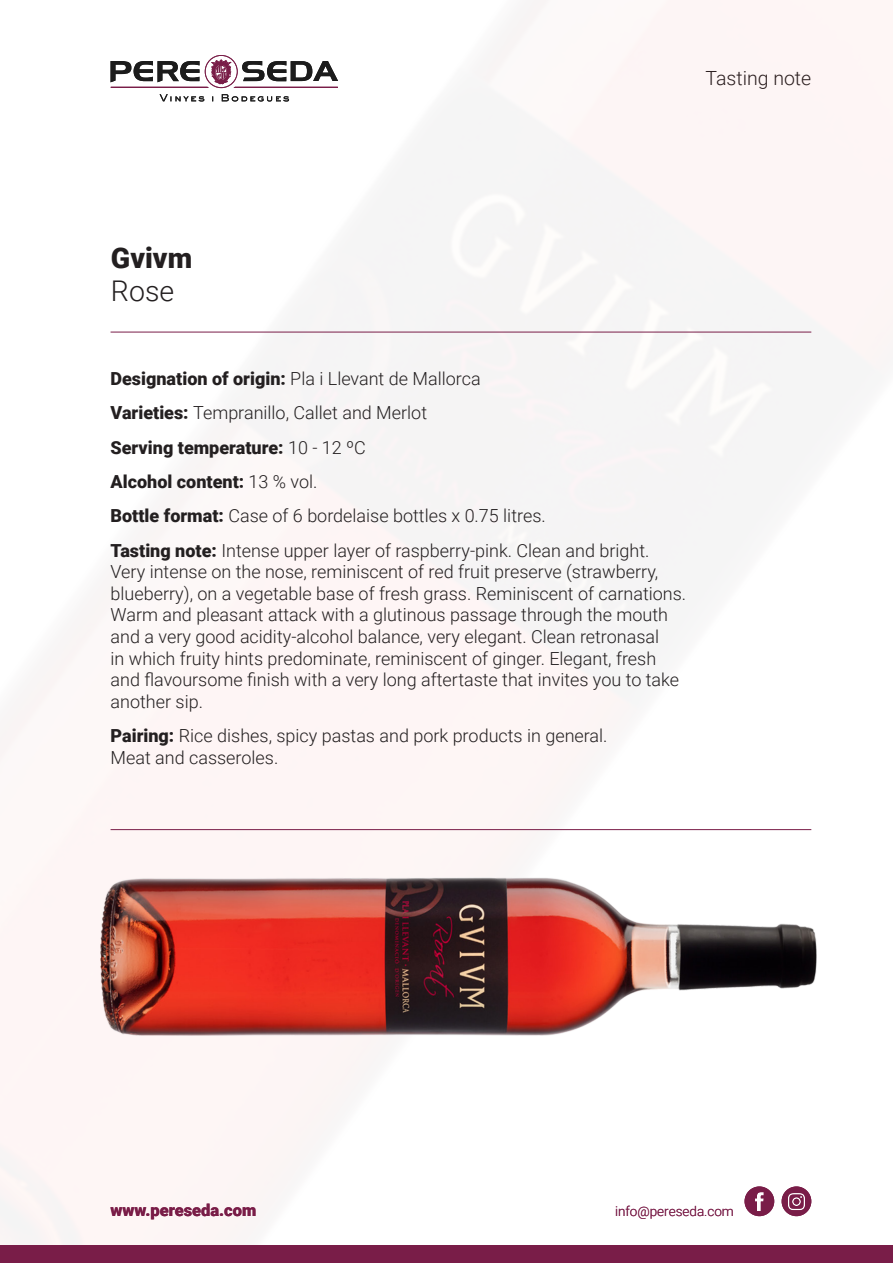
<style>
.page{position:relative;width:893px;height:1263px;background:#fff}
.page>*{position:absolute;margin:0;border:0;box-sizing:border-box;transform-origin:0 0}
.t1{font:900 28.5px "Roboto";color:#231f20}
.t2{font:300 28.5px "Roboto";color:#231f20}
.t3{font:300 19.5px "Roboto";color:#231f20}
.t4{font:300 18px/21.6px "Roboto";color:#231f20}
.t5{font:900 18px "Roboto";color:#231f20}
.t6{font:900 16.5px "Roboto";color:#791d48}
.t7{font:300 13.5px "Roboto";color:#791d48}
.s1{font-weight:900}
.s2{font-weight:300}
</style>
<div class="page">
<img style="left:0;top:0;width:893px;height:1246px">
<div style="left:0;top:1246px;width:893px;height:17px;background:#791d48"></div>
<svg style="left:744px;top:1186px;width:30px;height:30px"></svg>
<svg style="left:782px;top:1186px;width:29px;height:30px"></svg>
<svg style="left:111px;top:55px;width:227px;height:33px"></svg>
<svg style="left:160px;top:94px;width:129px;height:8px"></svg>
<img style="left:79px;top:863px;width:763px;height:188px">
<hr style="left:111px;top:332px;width:700px;height:1px;background:#791d48">
<hr style="left:111px;top:829px;width:700px;height:1px;background:#791d48">
<p class="t3" style="left:705px;top:65px;width:107px">Tasting note</p>
<p class="t1" style="left:111px;top:238px;width:83px">Gvivm</p>
<p class="t2" style="left:111px;top:271px;width:65px">Rose</p>
<p class="t4" style="left:111px;top:367px;width:372px"><span class="s1">Designation of origin:</span> Pla i Llevant de Mallorca</p>
<p class="t4" style="left:111px;top:401px;width:318px"><span class="s1">Varieties:</span> Tempranillo, Callet and Merlot</p>
<p class="t5" style="left:111px;top:434px;width:257px">Serving temperature: <span class="s2">10 - 12 ºC</span></p>
<p class="t5" style="left:111px;top:469px;width:209px">Alcohol content: <span class="s2">13 % vol.</span></p>
<p class="t4" style="left:111px;top:504px;width:437px"><span class="s1">Bottle format:</span> Case of 6 bordelaise bottles x 0.75 litres.</p>
<p class="t4" style="left:111px;top:539px;width:577px"><span class="s1">Tasting note:</span> Intense upper layer of raspberry-pink. Clean and bright.<br>Very intense on the nose, reminiscent of red fruit preserve (strawberry, blueberry), on a vegetable base of fresh grass. Reminiscent of carnations.<br>Warm and pleasant attack with a glutinous passage through the mouth and a very good acidity-alcohol balance, very elegant. Clean retronasal<br>in which fruity hints predominate, reminiscent of ginger. Elegant, fresh and flavoursome finish with a very long aftertaste that invites you to take another sip.</p>
<p class="t4" style="left:111px;top:724px;width:498px"><span class="s1">Pairing:</span> Rice dishes, spicy pastas and pork products in general.<br>Meat and casseroles.</p>
<p class="t6" style="left:111px;top:1198px;width:147px">www.pereseda.com</p>
<p class="t7" style="left:615px;top:1202px;width:120px">info@pereseda.com</p>
</div>
